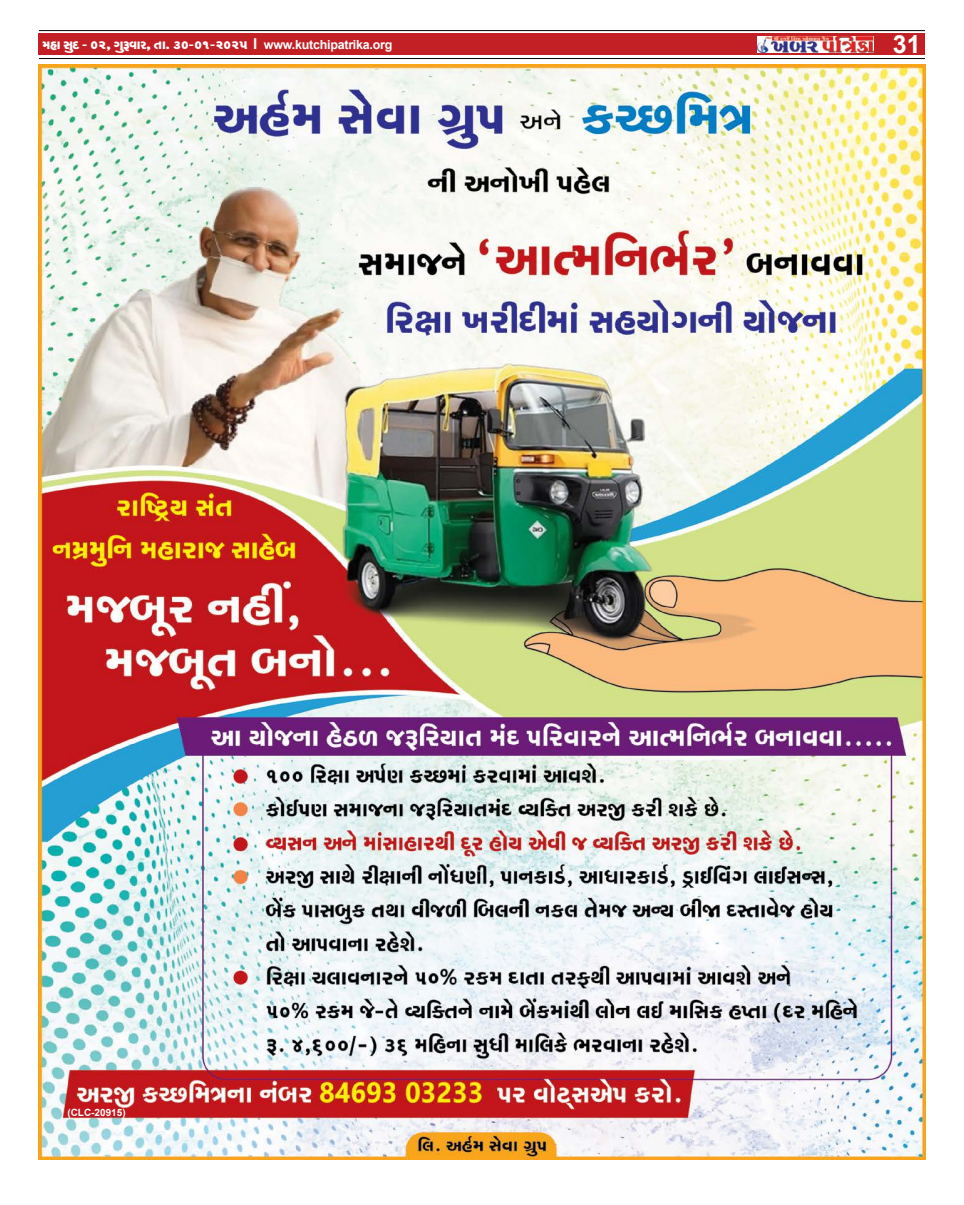
<style>
.page{position:relative;width:964px;height:1205px;background:#fff}
.page>*{position:absolute;margin:0;border:0;box-sizing:border-box;transform-origin:0 0}
.t1{font:700 25px "Arial";color:#fff}
.t2{font:15px "SHREE GUJ7";letter-spacing:-.02em;color:#fff}
.t3{font:700 10px "Arial";color:#fff}
.s1{font-family:"Arial";font-weight:700}
.s2{font-family:"Arial";font-weight:700;font-size:12.5px}
</style>
<div class="page">
<hr style="left:39px;top:58px;width:886px;height:1px;background:#000">
<div style="left:39px;top:34px;width:886px;height:21px;background:#c22025"></div>
<hr style="left:39px;top:30px;width:886px;height:1px;background:#000">
<img style="left:757px;top:36px;width:116px;height:17px">
<img style="left:39px;top:64px;width:886px;height:1095px">
<p class="t2" style="left:43px;top:38px;width:351px">dlp kyv$ - 02, Nyê$hpf, sp. 30-01-2025 <span class="s1">I</span> <span class="s2">www.kutchipatrika.org</span></p>
<h1 class="t1" style="left:893px;top:26px;width:29px">31</h1>
<p class="t3" style="left:67px;top:1106px;width:11px">(CLC</p>
<p class="t3" style="left:91px;top:1106px;width:36px">-20915)</p>
</div>
